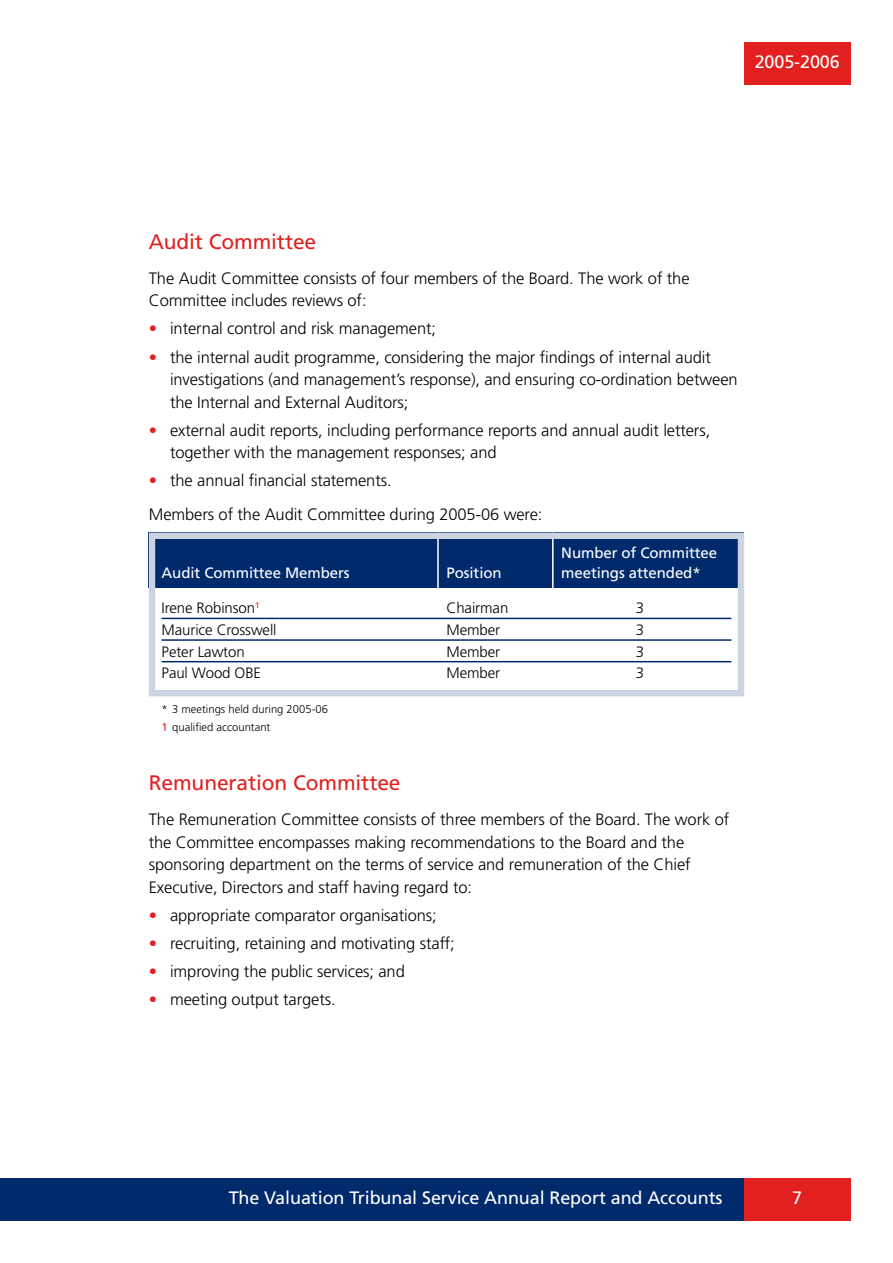
<style>
.page{position:relative;width:893px;height:1263px;background:#fff}
.page>*{position:absolute;margin:0;border:0;box-sizing:border-box;transform-origin:0 0}
.t1{font:21px "Frutiger";letter-spacing:-.005em;color:#e2201f}
.t2{font:18px "Frutiger";letter-spacing:-.005em;color:#fff}
.t3{font:300 16.5px/22.5px "Frutiger";letter-spacing:-.005em;color:#000}
.t4{font:300 15px "Frutiger";letter-spacing:-.005em;color:#000}
.t5{font:15px "Frutiger";letter-spacing:-.005em;color:#fff}
.t6{font:300 11.25px/17.9px "Frutiger";color:#000}
.s1{color:#e2201f}
.s2{font-weight:400;color:#e2201f}
</style>
<div class="page">
<div style="left:744px;top:43px;width:106px;height:42px;background:#e2201f"></div>
<div style="left:744px;top:1178px;width:106px;height:42px;background:#e2201f"></div>
<div style="left:0;top:1178px;width:744px;height:42px;background:#002a6c"></div>
<hr style="left:162px;top:618px;width:569px;height:1px;background:#002a6c">
<hr style="left:162px;top:639px;width:569px;height:2px;background:#002a6c">
<hr style="left:162px;top:661px;width:569px;height:1px;background:#002a6c">
<div style="left:149px;top:533px;width:595px;height:55px;background:#002a6c"></div>
<hr style="left:437px;top:533px;width:2px;height:55px;background:#fff">
<hr style="left:552px;top:533px;width:2px;height:55px;background:#fff">
<div style="left:149px;top:533px;width:595px;height:163px;border:6px solid #ccd4e2"></div>
<p class="t2" style="left:755px;top:55px;width:87px">2005-2006</p>
<p class="t1" style="left:149px;top:233px;width:169px">Audit Committee</p>
<p class="t3" style="left:149px;top:268px;width:542px">The Audit Committee consists of four members of the Board. The work of the<br>Committee includes reviews of:</p>
<p class="t3" style="left:149px;top:319px;width:289px"><span class="s1">•</span> internal control and risk management;</p>
<p class="t3" style="left:170px;top:347px;width:569px;text-indent:-21px"><span class="s1">•</span> the internal audit programme, considering the major findings of internal audit investigations (and management’s response), and ensuring co-ordination between the Internal and External Auditors;</p>
<p class="t3" style="left:170px;top:420px;width:542px;text-indent:-21px"><span class="s1">•</span> external audit reports, including performance reports and annual audit letters, together with the management responses; and</p>
<p class="t3" style="left:149px;top:465px;width:395px;line-height:33.8px"><span class="s1">•</span> the annual financial statements.<br>Members of the Audit Committee during 2005-06 were:</p>
<p class="t5" style="left:561px;top:547px;width:157px">Number of Committee</p>
<p class="t5" style="left:162px;top:566px;width:190px">Audit Committee Members</p>
<p class="t5" style="left:446px;top:566px;width:57px">Position</p>
<p class="t5" style="left:561px;top:566px;width:141px">meetings attended*</p>
<p class="t4" style="left:162px;top:602px;width:100px">Irene Robinson<sup>1</sup></p>
<p class="t4" style="left:446px;top:602px;width:63px">Chairman</p>
<p class="t4" style="left:636px;top:602px;width:10px">3</p>
<p class="t4" style="left:162px;top:624px;width:117px">Maurice Crosswell</p>
<p class="t4" style="left:446px;top:624px;width:55px">Member</p>
<p class="t4" style="left:636px;top:624px;width:10px">3</p>
<p class="t4" style="left:162px;top:645px;width:85px">Peter Lawton</p>
<p class="t4" style="left:446px;top:645px;width:55px">Member</p>
<p class="t4" style="left:636px;top:645px;width:10px">3</p>
<p class="t4" style="left:162px;top:667px;width:101px">Paul Wood OBE</p>
<p class="t4" style="left:446px;top:667px;width:55px">Member</p>
<p class="t4" style="left:636px;top:667px;width:10px">3</p>
<p class="t6" style="left:162px;top:701px;width:168px">* 3 meetings held during 2005-06<br><span class="s2">1</span> qualified accountant</p>
<p class="t1" style="left:149px;top:774px;width:253px">Remuneration Committee</p>
<p class="t3" style="left:149px;top:810px;width:582px">The Remuneration Committee consists of three members of the Board. The work of the Committee encompasses making recommendations to the Board and the sponsoring department on the terms of service and remuneration of the Chief Executive, Directors and staff having regard to:</p>
<p class="t3" style="left:149px;top:905px;width:289px"><span class="s1">•</span> appropriate comparator organisations;</p>
<p class="t3" style="left:149px;top:933px;width:307px"><span class="s1">•</span> recruiting, retaining and motivating staff;</p>
<p class="t3" style="left:149px;top:962px;width:258px"><span class="s1">•</span> improving the public services; and</p>
<p class="t3" style="left:149px;top:990px;width:188px"><span class="s1">•</span> meeting output targets.</p>
<p class="t2" style="left:229px;top:1190px;width:495px">The Valuation Tribunal Service Annual Report and Accounts</p>
<p class="t2" style="left:792px;top:1190px;width:12px">7</p>
</div>
